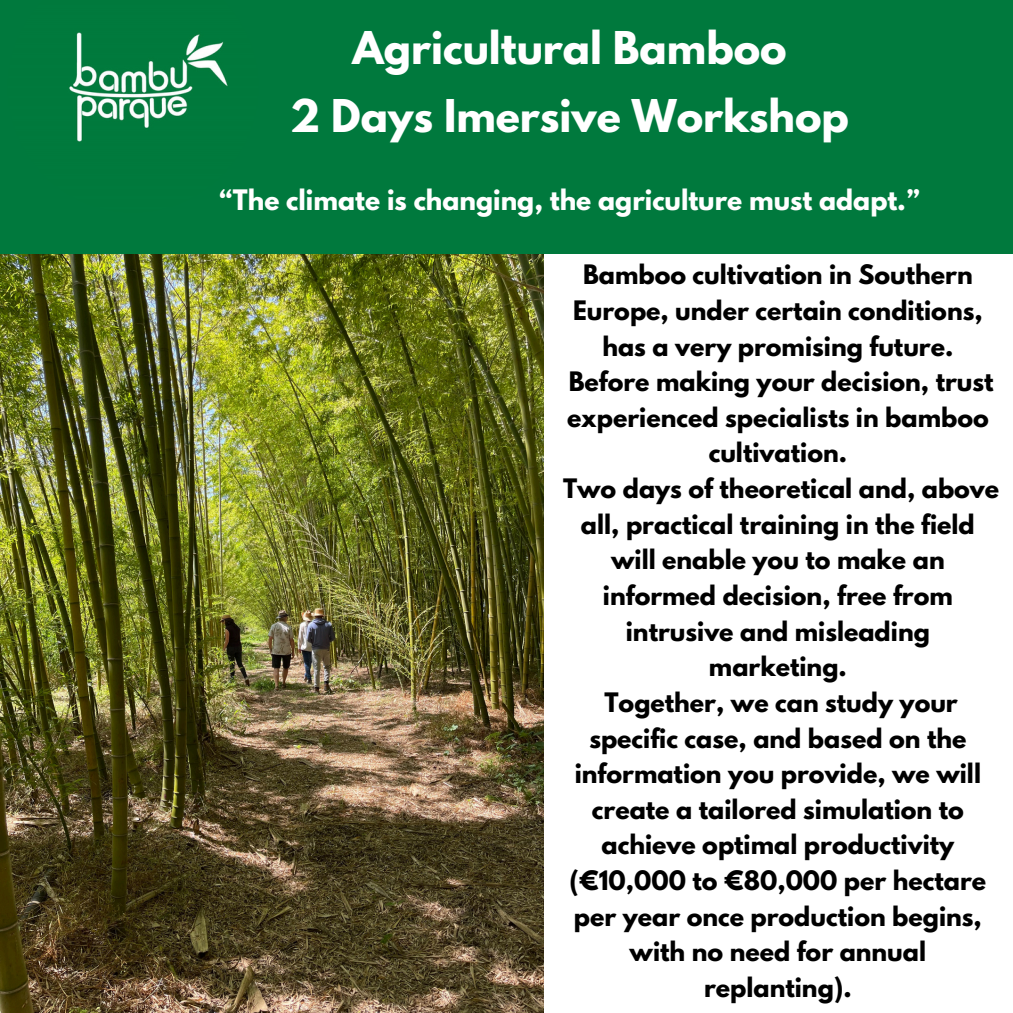
<style>
.page{position:relative;width:1013px;height:1013px;background:#fff}
.page>*{position:absolute;margin:0;border:0;box-sizing:border-box;transform-origin:0 0}
.t1{font:700 40px/67.5px "League Spartan";color:#fff;text-align:center}
.t2{font:700 25px "League Spartan";color:#fff}
.t3{font:700 23.75px/35.6px "League Spartan";color:#000;text-align:center}
</style>
<div class="page">
<img style="left:0;top:254px;width:543px;height:758px">
<div style="left:0;top:0;width:1012px;height:254px;background:#00793d"></div>
<img style="left:69px;top:32px;width:159px;height:110px">
<h1 class="t1" style="left:290px;top:19px;width:560px">Agricultural Bamboo<br>2 Days Imersive Workshop</h1>
<p class="t2" style="left:219px;top:187px;width:701px">“The climate is changing, the agriculture must adapt.”</p>
<p class="t3" style="left:573px;top:260px;width:411px">Bamboo cultivation in Southern<br>Europe, under certain conditions, has a very promising future.</p>
<p class="t3" style="left:567px;top:367px;width:428px">Before making your decision, trust experienced specialists in bamboo cultivation.</p>
<p class="t3" style="left:563px;top:473px;width:437px">Two days of theoretical and, above all, practical training in the field will enable you to make an informed decision, free from intrusive and misleading marketing.</p>
<p class="t3" style="left:569px;top:687px;width:418px">Together, we can study your specific case, and based on the information you provide, we will create a tailored simulation to achieve optimal productivity (€10,000 to €80,000 per hectare per year once production begins, with no need for annual replanting).</p>
</div>
